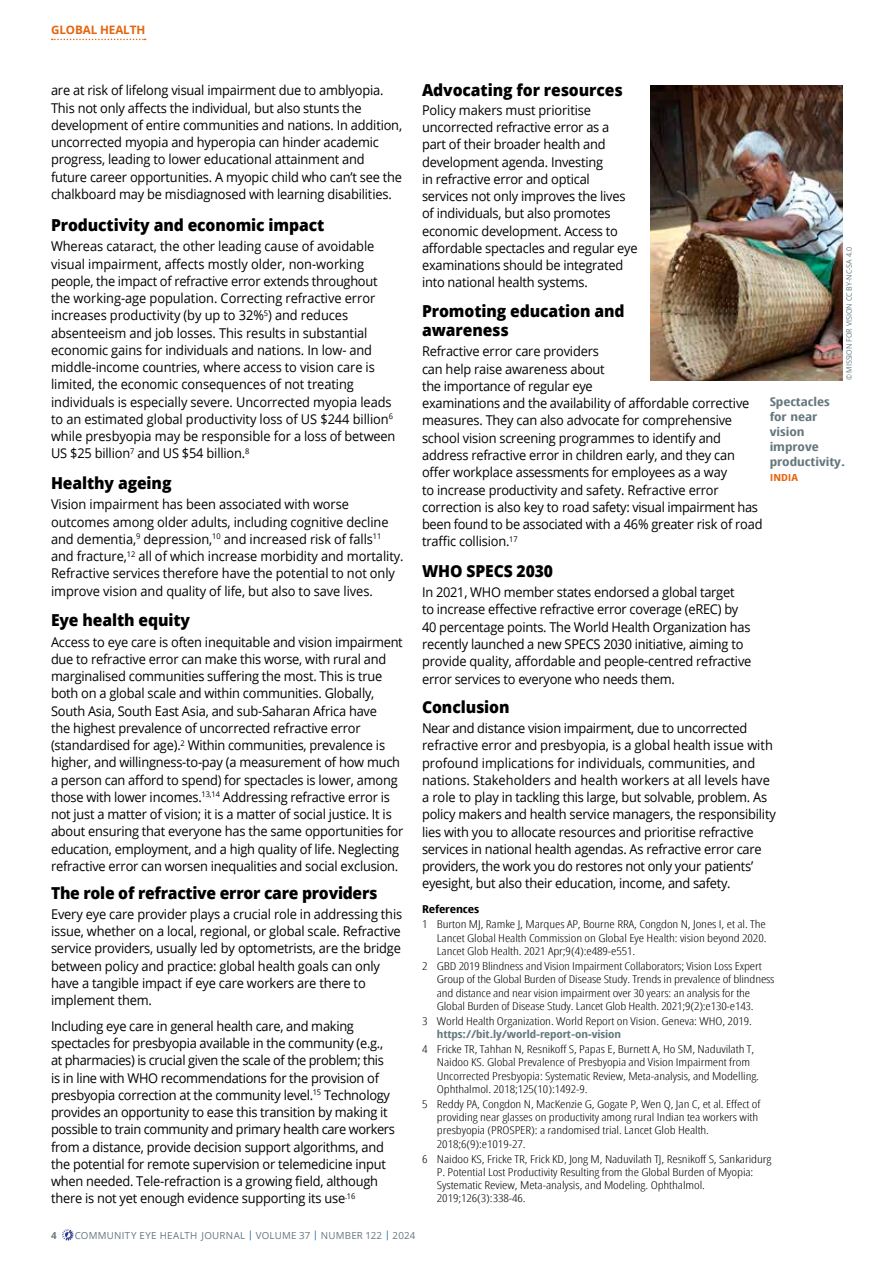
<style>
.page{position:relative;width:893px;height:1263px;background:#fff}
.page>*{position:absolute;margin:0;border:0;box-sizing:border-box;transform-origin:0 0}
.t1{font:800 16.5px/19.5px "Open Sans";letter-spacing:-.005em;color:#000;scale:.95 1}
.t2{font:13.5px/17.2px "Open Sans";letter-spacing:-.015em;color:#000;scale:.95 1}
.t3{font:700 12px/15px "Open Sans Condensed";color:#66787f;scale:1.26 1}
.t4{font:700 11.7px "Open Sans";letter-spacing:-.005em;color:#e4650e}
.t5{font:300 10.8px/13.2px "Open Sans Condensed";letter-spacing:-.005em;color:#000;scale:1.27 1}
.t6{font:700 10.8px "Open Sans Condensed";letter-spacing:-.01em;color:#66787f;scale:1.2 1}
.t7{font:700 10.8px "Open Sans Condensed";letter-spacing:-.01em;color:#000;scale:1.27 1}
.t8{font:9.75px "Open Sans";letter-spacing:.025em;color:#66787f}
.t9{font:700 9.75px "Open Sans Condensed";color:#e4650e;scale:1.26 1}
.t10{font:700 9.75px "Open Sans";color:#66787f}
.t11{font:7.5px "Open Sans";color:#66787f;scale:.95 1}
.s1{color:#0063af}
</style>
<div class="page">
<svg style="left:62px;top:1229px;width:11px;height:11px"></svg>
<img style="left:650px;top:85px;width:192px;height:295px">
<svg style="left:52px;top:39px;width:94px;height:1px"></svg>
<p class="t4" style="left:51px;top:22px;width:96px">GLOBAL HEALTH</p>
<p class="t2" style="left:51px;top:81px;width:371px">are at risk of lifelong visual impairment due to amblyopia.<br>This not only affects the individual, but also stunts the development of entire communities and nations. In addition, uncorrected myopia and hyperopia can hinder academic progress, leading to lower educational attainment and future career opportunities. A myopic child who can’t see the chalkboard may be misdiagnosed with learning disabilities.</p>
<p class="t1" style="left:51px;top:215px;width:289px">Productivity and economic impact</p>
<p class="t2" style="left:51px;top:237px;width:364px">Whereas cataract, the other leading cause of avoidable visual impairment, affects mostly older, non-working people, the impact of refractive error extends throughout the working-age population. Correcting refractive error increases productivity (by up to 32%<sup>5</sup>) and reduces absenteeism and job losses. This results in substantial economic gains for individuals and nations. In low- and middle-income countries, where access to vision care is limited, the economic consequences of not treating individuals is especially severe. Uncorrected myopia leads to an estimated global productivity loss of US $244 billion<sup>6 </sup>while presbyopia may be responsible for a loss of between US $25 billion<sup>7</sup> and US $54 billion.<sup>8</sup></p>
<p class="t1" style="left:51px;top:473px;width:128px">Healthy ageing</p>
<p class="t2" style="left:51px;top:495px;width:373px">Vision impairment has been associated with worse outcomes among older adults, including cognitive decline and dementia,<sup>9</sup> depression,<sup>10</sup> and increased risk of falls<sup>11 </sup>and fracture,<sup>12</sup> all of which increase morbidity and mortality.<br>Refractive services therefore have the potential to not only improve vision and quality of life, but also to save lives.</p>
<p class="t1" style="left:51px;top:610px;width:148px">Eye health equity</p>
<p class="t2" style="left:51px;top:633px;width:372px">Access to eye care is often inequitable and vision impairment due to refractive error can make this worse, with rural and marginalised communities suffering the most. This is true both on a global scale and within communities. Globally, South Asia, South East Asia, and sub-Saharan Africa have<br>the highest prevalence of uncorrected refractive error (standardised for age).<sup>2</sup> Within communities, prevalence is higher, and willingness-to-pay (a measurement of how much a person can afford to spend) for spectacles is lower, among those with lower incomes.<sup>13,14</sup> Addressing refractive error is not just a matter of vision; it is a matter of social justice. It is about ensuring that everyone has the same opportunities for education, employment, and a high quality of life. Neglecting refractive error can worsen inequalities and social exclusion.</p>
<p class="t1" style="left:51px;top:882px;width:345px">The role of refractive error care providers</p>
<p class="t2" style="left:51px;top:905px;width:371px">Every eye care provider plays a crucial role in addressing this issue, whether on a local, regional, or global scale. Refractive service providers, usually led by optometrists, are the bridge between policy and practice: global health goals can only have a tangible impact if eye care workers are there to implement them.</p>
<p class="t2" style="left:51px;top:1017px;width:364px">Including eye care in general health care, and making spectacles for presbyopia available in the community (e.g., at pharmacies) is crucial given the scale of the problem; this is in line with WHO recommendations for the provision of presbyopia correction at the community level.<sup>15</sup> Technology provides an opportunity to ease this transition by making it possible to train community and primary health care workers from a distance, provide decision support algorithms, and the potential for remote supervision or telemedicine input when needed. Tele-refraction is a growing field, although there is not yet enough evidence supporting its use<sup>.16</sup></p>
<p class="t1" style="left:422px;top:80px;width:213px">Advocating for resources</p>
<p class="t2" style="left:422px;top:101px;width:228px">Policy makers must prioritise uncorrected refractive error as a<br>part of their broader health and development agenda. Investing<br>in refractive error and optical services not only improves the lives of individuals, but also promotes economic development. Access to affordable spectacles and regular eye examinations should be integrated into national health systems.</p>
<p class="t1" style="left:422px;top:300px;width:215px">Promoting education and awareness</p>
<p class="t2" style="left:422px;top:343px;width:360px">Refractive error care providers<br>can help raise awareness about<br>the importance of regular eye<br>examinations and the availability of affordable corrective measures. They can also advocate for comprehensive school vision screening programmes to identify and address refractive error in children early, and they can offer workplace assessments for employees as a way<br>to increase productivity and safety. Refractive error correction is also key to road safety: visual impairment has been found to be associated with a 46% greater risk of road traffic collision.<sup>17</sup></p>
<p class="t1" style="left:422px;top:560px;width:139px">WHO SPECS 2030</p>
<p class="t2" style="left:422px;top:583px;width:348px">In 2021, WHO member states endorsed a global target<br>to increase effective refractive error coverage (eREC) by 40 percentage points. The World Health Organization has recently launched a new SPECS 2030 initiative, aiming to provide quality, affordable and people-centred refractive error services to everyone who needs them.</p>
<p class="t1" style="left:422px;top:696px;width:94px">Conclusion</p>
<p class="t2" style="left:422px;top:719px;width:374px">Near and distance vision impairment, due to uncorrected refractive error and presbyopia, is a global health issue with profound implications for individuals, communities, and nations. Stakeholders and health workers at all levels have a role to play in tackling this large, but solvable, problem. As policy makers and health service managers, the responsibility lies with you to allocate resources and prioritise refractive services in national health agendas. As refractive error care providers, the work you do restores not only your patients’ eyesight, but also their education, income, and safety.</p>
<p class="t7" style="left:422px;top:901px;width:47px">References</p>
<p class="t5" style="left:437px;top:917px;width:261px;text-align:justify;text-indent:-15px">1 Burton MJ, Ramke J, Marques AP, Bourne RRA, Congdon N, Jones I, et al. The Lancet Global Health Commission on Global Eye Health: vision beyond 2020.<br>Lancet Glob Health. 2021 Apr;9(4):e489-e551.</p>
<p class="t5" style="left:437px;top:959px;width:267px;text-indent:-15px">2 GBD 2019 Blindness and Vision Impairment Collaborators; Vision Loss Expert Group of the Global Burden of Disease Study. Trends in prevalence of blindness and distance and near vision impairment over 30 years: an analysis for the Global Burden of Disease Study. Lancet Glob Health. 2021;9(2):e130-e143.</p>
<p class="t5" style="left:422px;top:1014px;width:261px">3 World Health Organization. World Report on Vision. Geneva: WHO, 2019.</p>
<p class="t6" style="left:437px;top:1026px;width:155px">https://bit.ly/world-report-on-vision</p>
<p class="t5" style="left:437px;top:1042px;width:255px;text-indent:-15px">4 Fricke TR, Tahhan N, Resnikoff S, Papas E, Burnett A, Ho SM, Naduvilath T, Naidoo KS. Global Prevalence of Presbyopia and Vision Impairment from Uncorrected Presbyopia: Systematic Review, Meta-analysis, and Modelling.<br>Ophthalmol. 2018;125(10):1492-9.</p>
<p class="t5" style="left:437px;top:1097px;width:256px;text-indent:-15px">5 Reddy PA, Congdon N, MacKenzie G, Gogate P, Wen Q, Jan C, et al. Effect of providing near glasses on productivity among rural Indian tea workers with presbyopia (PROSPER): a randomised trial. Lancet Glob Health.<br>2018;6(9):e1019-27.</p>
<p class="t5" style="left:437px;top:1152px;width:265px;text-indent:-15px">6 Naidoo KS, Fricke TR, Frick KD, Jong M, Naduvilath TJ, Resnikoff S, Sankaridurg P. Potential Lost Productivity Resulting from the Global Burden of Myopia:<br>Systematic Review, Meta-analysis, and Modeling. Ophthalmol.<br>2019;126(3):338-46.</p>
<p class="t11" style="left:844px;top:380px;width:141px;rotate:-90deg">© MISSION FOR VISION CC BY-NC-SA 4.0</p>
<p class="t3" style="left:770px;top:394px;width:61px">Spectacles for near vision improve productivity.</p>
<p class="t9" style="left:770px;top:471px;width:24px">INDIA</p>
<p class="t10" style="left:51px;top:1228px;width:7px">4</p>
<p class="t8" style="left:75px;top:1228px;width:342px">COMMUNITY EYE HEALTH JOURNAL <span class="s1">|</span> VOLUME 37 <span class="s1">|</span> NUMBER 122 <span class="s1">|</span> 2024</p>
</div>
